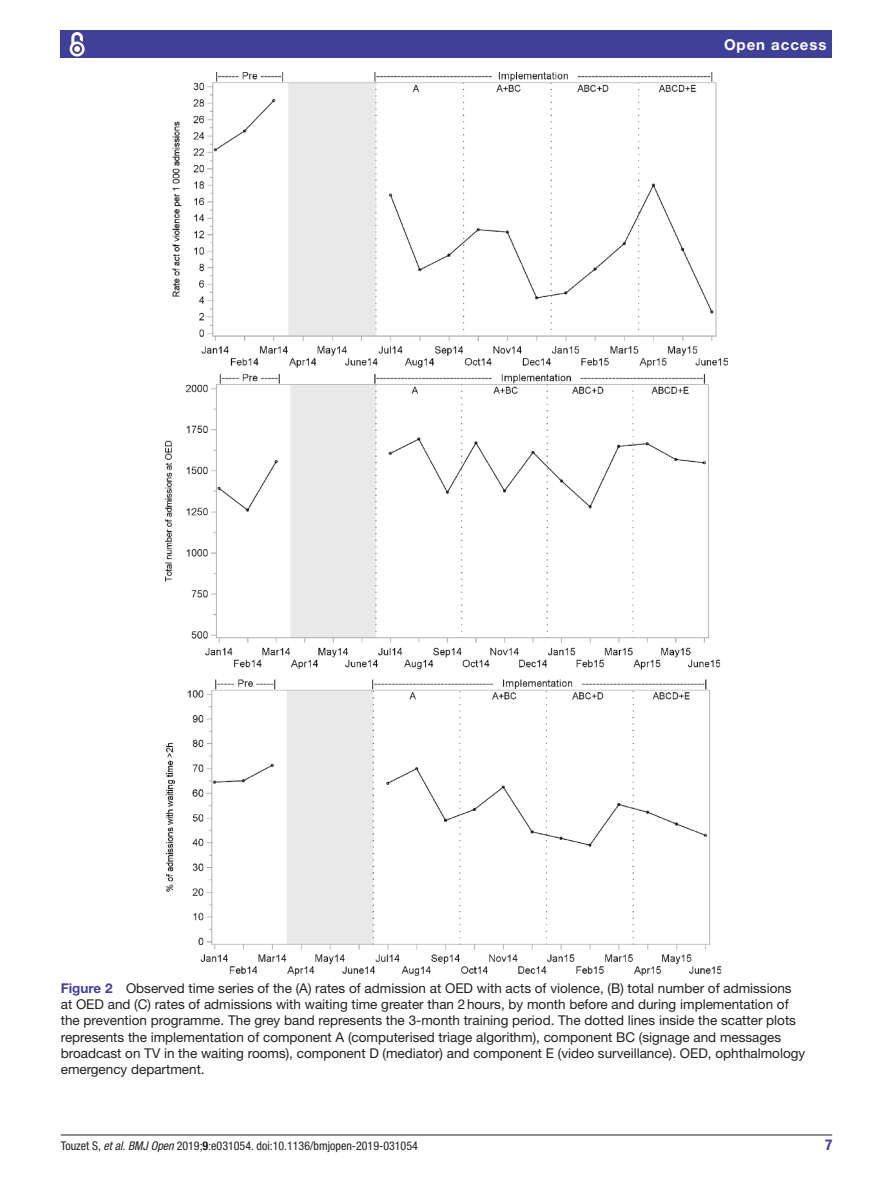
<style>
.page{position:relative;width:893px;height:1191px;background:#fff}
.page>*{position:absolute;margin:0;border:0;box-sizing:border-box;transform-origin:0 0}
.t1{font:700 15px "Helvetica Neue LT Std";letter-spacing:.065em;color:#fff}
.t2{font:700 condensed 15px "Helvetica Neue LT Std";color:#414099}
.t3{font:13.5px/16.2px "Helvetica Neue LT Std";color:#231f20}
.t4{font:condensed 12px "Helvetica Neue LT Std";color:#231f20}
.s1{font-weight:700;color:#414099}
.s2{font-style:italic}
.s3{font-weight:700}
</style>
<div class="page">
<hr style="left:61px;top:1134px;width:771px;height:1px;background:#231f20">
<div style="left:61px;top:31px;width:771px;height:27px;background:#414099"></div>
<svg style="left:69px;top:32px;width:16px;height:25px"></svg>
<img style="left:165px;top:73px;width:563px;height:902px">
<p class="t1" style="left:724px;top:35px;width:104px">Open access</p>
<p class="t3" style="left:61px;top:980px;width:746px"><span class="s1">Figure 2</span> Observed time series of the (A) rates of admission at OED with acts of violence, (B) total number of admissions at OED and (C) rates of admissions with waiting time greater than 2hours, by month before and during implementation of the prevention programme. The grey band represents the 3-month training period. The dotted lines inside the scatter plots represents the implementation of component A (computerised triage algorithm), component BC (signage and messages broadcast on TV in the waiting rooms), component D (mediator) and component E (video surveillance). OED, ophthalmology emergency department.</p>
<p class="t4" style="left:61px;top:1138px;width:359px">Touzet S, <span class="s2">et al</span>. <span class="s2">BMJ Open</span> 2019;<span class="s3">9</span>:e031054. doi:10.1136/bmjopen-2019-031054</p>
<p class="t2" style="left:825px;top:1135px;width:9px">7</p>
</div>
